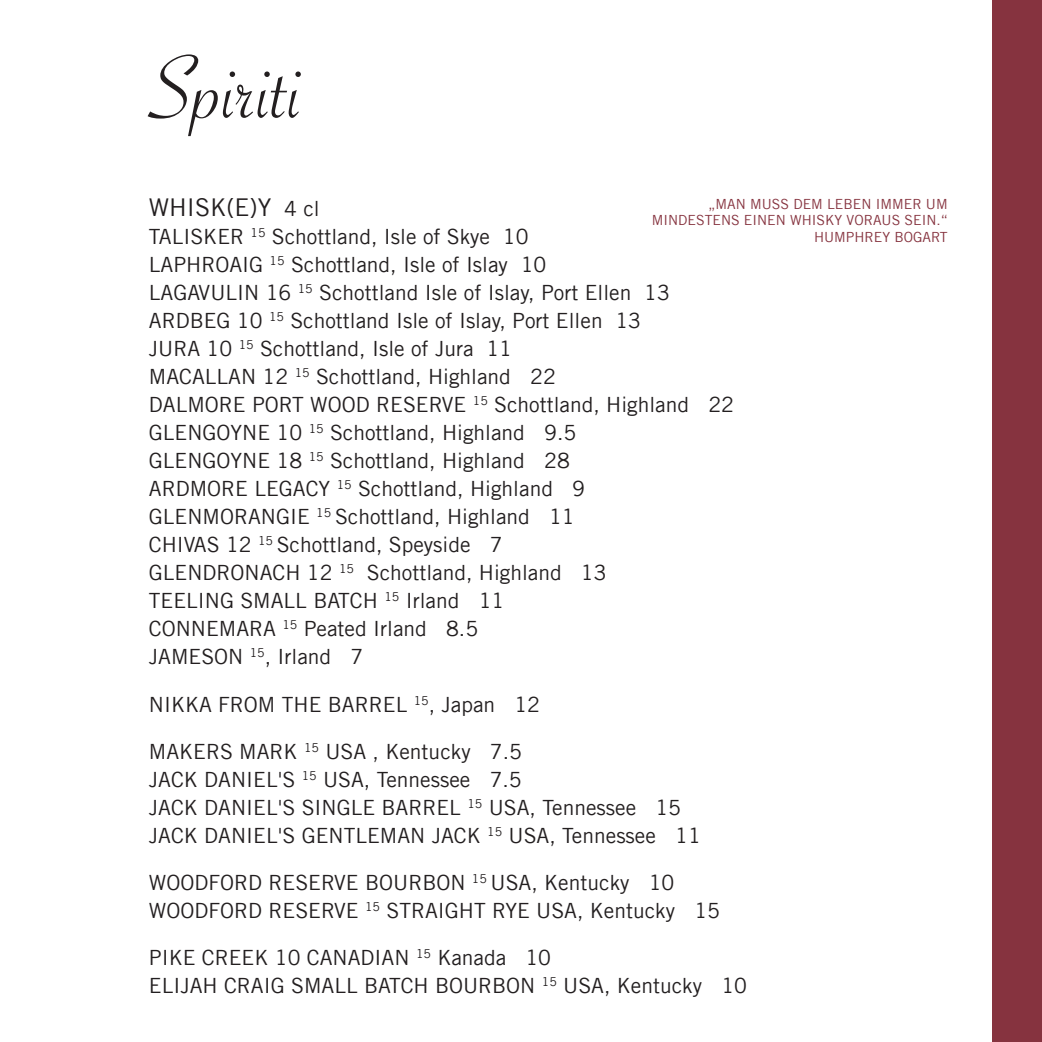
<style>
.page{position:relative;width:1042px;height:1042px;background:#fff}
.page>*{position:absolute;margin:0;border:0;box-sizing:border-box;transform-origin:0 0}
.t1{font:96.25px "Savoye Plain";color:#231f20}
.t2{font:24.5px "Trade Gothic LT";color:#231f20}
.t3{font:21px "Trade Gothic LT";color:#231f20}
.t4{font:14px "Trade Gothic LT";color:#86333f}
.s1{font-size:21px}
</style>
<div class="page">
<div style="left:992px;top:0;width:50px;height:1042px;background:#86333f"></div>
<p class="t1" style="left:149px;top:49px;width:155px">Spiriti</p>
<p class="t2" style="left:149px;top:193px;width:172px">WHISK(E)Y <span class="s1">4 cl</span></p>
<p class="t3" style="left:149px;top:224px;width:381px">TALISKER <sup>15</sup> Schottland, Isle of Skye 10</p>
<p class="t3" style="left:149px;top:252px;width:399px">LAPHROAIG <sup>15</sup> Schottland, Isle of Islay 10</p>
<p class="t3" style="left:149px;top:280px;width:522px">LAGAVULIN 16 <sup>15</sup> Schottland Isle of Islay, Port Ellen 13</p>
<p class="t3" style="left:149px;top:308px;width:494px">ARDBEG 10 <sup>15</sup> Schottland Isle of Islay, Port Ellen 13</p>
<p class="t3" style="left:149px;top:336px;width:365px">JURA 10 <sup>15</sup> Schottland, Isle of Jura 11</p>
<p class="t3" style="left:149px;top:364px;width:408px">MACALLAN 12 <sup>15</sup> Schottland, Highland 22</p>
<p class="t3" style="left:149px;top:392px;width:587px">DALMORE PORT WOOD RESERVE <sup>15</sup> Schottland, Highland 22</p>
<p class="t3" style="left:149px;top:420px;width:429px">GLENGOYNE 10 <sup>15</sup> Schottland, Highland 9.5</p>
<p class="t3" style="left:149px;top:448px;width:422px">GLENGOYNE 18 <sup>15</sup> Schottland, Highland 28</p>
<p class="t3" style="left:149px;top:476px;width:438px">ARDMORE LEGACY <sup>15</sup> Schottland, Highland 9</p>
<p class="t3" style="left:149px;top:504px;width:427px">GLENMORANGIE <sup>15</sup> Schottland, Highland 11</p>
<p class="t3" style="left:149px;top:532px;width:355px">CHIVAS 12 <sup>15</sup> Schottland, Speyside 7</p>
<p class="t3" style="left:149px;top:560px;width:459px">GLENDRONACH 12 <sup>15</sup> Schottland, Highland 13</p>
<p class="t3" style="left:149px;top:588px;width:357px">TEELING SMALL BATCH <sup>15</sup> Irland 11</p>
<p class="t3" style="left:149px;top:616px;width:331px">CONNEMARA <sup>15</sup> Peated Irland 8.5</p>
<p class="t3" style="left:149px;top:644px;width:216px">JAMESON <sup>15</sup>, Irland 7</p>
<p class="t3" style="left:149px;top:691px;width:393px">NIKKA FROM THE BARREL <sup>15</sup>, Japan 12</p>
<p class="t3" style="left:149px;top:738px;width:375px">MAKERS MARK <sup>15</sup> USA , Kentucky 7.5</p>
<p class="t3" style="left:149px;top:766px;width:374px">JACK DANIEL'S <sup>15</sup> USA, Tennessee 7.5</p>
<p class="t3" style="left:149px;top:794px;width:534px">JACK DANIEL'S SINGLE BARREL <sup>15</sup> USA, Tennessee 15</p>
<p class="t3" style="left:149px;top:822px;width:553px">JACK DANIEL'S GENTLEMAN JACK <sup>15</sup> USA, Tennessee 11</p>
<p class="t3" style="left:149px;top:870px;width:527px">WOODFORD RESERVE BOURBON <sup>15</sup> USA, Kentucky 10</p>
<p class="t3" style="left:149px;top:898px;width:573px">WOODFORD RESERVE <sup>15</sup> STRAIGHT RYE USA, Kentucky 15</p>
<p class="t3" style="left:149px;top:945px;width:404px">PIKE CREEK 10 CANADIAN <sup>15</sup> Kanada 10</p>
<p class="t3" style="left:149px;top:973px;width:599px">ELIJAH CRAIG SMALL BATCH BOURBON <sup>15</sup> USA, Kentucky 10</p>
<p class="t4" style="left:708px;top:195px;width:241px">„MAN MUSS DEM LEBEN IMMER UM</p>
<p class="t4" style="left:652px;top:212px;width:297px">MINDESTENS EINEN WHISKY VORAUS SEIN.“</p>
<p class="t4" style="left:814px;top:229px;width:135px">HUMPHREY BOGART</p>
</div>
